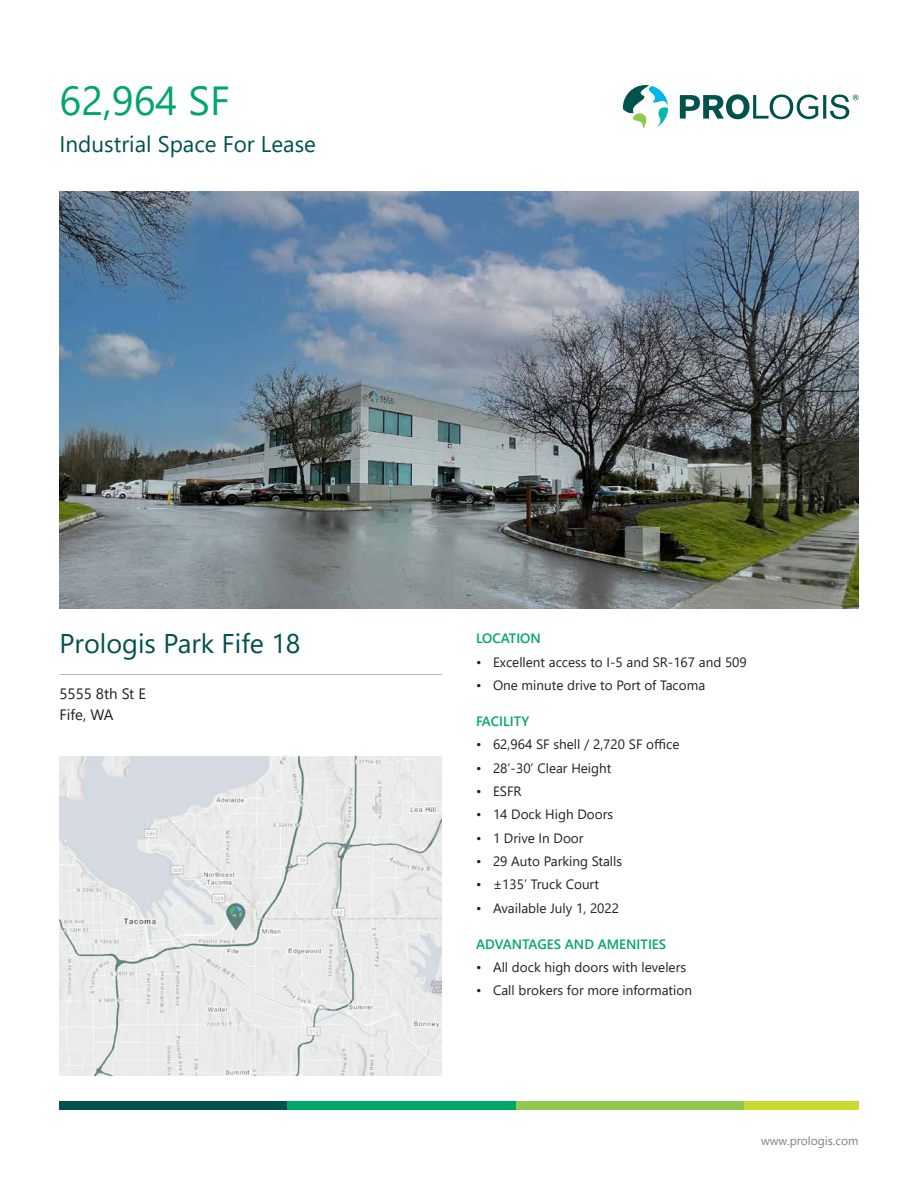
<style>
.page{position:relative;width:918px;height:1188px;background:#fff}
.page>*{position:absolute;margin:0;border:0;box-sizing:border-box;transform-origin:0 0}
.t1{font:40.5px "Segoe UI";color:#00a767}
.t2{font:27px "Segoe UI";color:#00524d}
.t3{font:22.5px "Segoe UI";color:#00524d}
.t4{font:15px/21px "Segoe UI";color:#231f20}
.t5{font:13.5px "Segoe UI";color:#231f20}
.t6{font:600 13.5px "Segoe UI";color:#00a767}
.t7{font:12px "Segoe UI";color:#7d8183}
</style>
<div class="page">
<svg style="left:623px;top:85px;width:45px;height:44px"></svg>
<svg style="left:680px;top:94px;width:178px;height:25px"></svg>
<div style="left:60px;top:1101px;width:228px;height:9px;background:#00524d"></div>
<div style="left:516px;top:1101px;width:228px;height:9px;background:#91c94f"></div>
<div style="left:288px;top:1101px;width:228px;height:9px;background:#00a767"></div>
<div style="left:744px;top:1101px;width:114px;height:9px;background:#cadb2f"></div>
<hr style="left:60px;top:674px;width:382px;height:1px;background:#babcbc">
<img style="left:60px;top:757px;width:382px;height:319px">
<img style="left:60px;top:191px;width:798px;height:417px">
<h1 class="t1" style="left:60px;top:62px;width:172px">62,964 SF</h1>
<h3 class="t3" style="left:60px;top:123px;width:258px">Industrial Space For Lease</h3>
<p class="t2" style="left:60px;top:618px;width:242px">Prologis Park Fife 18</p>
<p class="t4" style="left:60px;top:682px;width:88px">5555 8th St E<br>Fife, WA</p>
<p class="t6" style="left:476px;top:626px;width:66px">LOCATION</p>
<p class="t5" style="left:476px;top:649px;width:272px">• Excellent access to I-5 and SR-167 and 509</p>
<p class="t5" style="left:476px;top:672px;width:231px">• One minute drive to Port of Tacoma</p>
<p class="t6" style="left:476px;top:709px;width:55px">FACILITY</p>
<p class="t5" style="left:476px;top:732px;width:205px">• 62,964 SF shell / 2,720 SF office</p>
<p class="t5" style="left:476px;top:755px;width:137px">• 28’-30’ Clear Height</p>
<p class="t5" style="left:476px;top:778px;width:47px">• ESFR</p>
<p class="t5" style="left:476px;top:802px;width:139px">• 14 Dock High Doors</p>
<p class="t5" style="left:476px;top:825px;width:109px">• 1 Drive In Door</p>
<p class="t5" style="left:476px;top:848px;width:148px">• 29 Auto Parking Stalls</p>
<p class="t5" style="left:476px;top:872px;width:124px">• ±135’ Truck Court</p>
<p class="t5" style="left:476px;top:895px;width:145px">• Available July 1, 2022</p>
<p class="t6" style="left:476px;top:931px;width:192px">ADVANTAGES AND AMENITIES</p>
<p class="t5" style="left:476px;top:954px;width:212px">• All dock high doors with levelers</p>
<p class="t5" style="left:476px;top:978px;width:218px">• Call brokers for more information</p>
<p class="t7" style="left:761px;top:1130px;width:99px">www.prologis.com</p>
</div>
